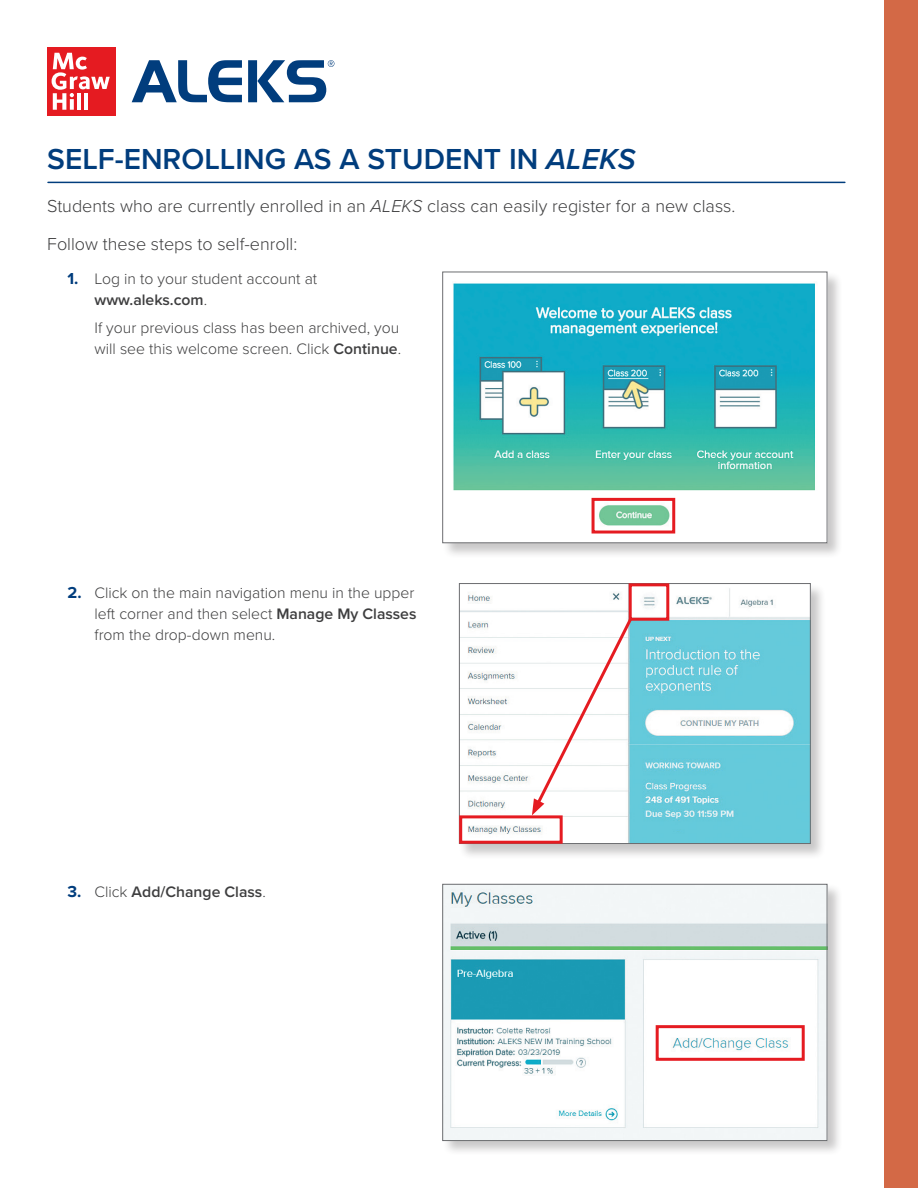
<style>
.page{position:relative;width:918px;height:1188px;background:#fff}
.page>*{position:absolute;margin:0;border:0;box-sizing:border-box;transform-origin:0 0}
.FL-Header_B__H3{font:600 30px "Proxima Nova";color:#013d7d}
.FL-Intro_Copy{font:300 18px "Proxima Nova";color:#3e3e3f}
.FL-Body_Copy__P{font:300 15.75px/21px "Proxima Nova";color:#3e3e3f}
.t1{font:600 15.75px "Proxima Nova";color:#3e3e3f}
.s1{font-style:italic}
.s2{font-weight:700;font-size:16.5px;color:#013d7d}
.s3{font-weight:600}
.s4{font-weight:300}
</style>
<div class="page">
<div style="left:884px;top:0;width:34px;height:1188px;background:#d36946"></div>
<div style="left:47px;top:47px;width:68px;height:68px;background:#e51b21"></div>
<svg style="left:52px;top:53px;width:58px;height:57px"></svg>
<svg style="left:132px;top:60px;width:202px;height:42px"></svg>
<hr style="left:48px;top:182px;width:797px;height:1px;background:#013d7d">
<div style="left:442px;top:883px;width:401px;height:274px;background:#231f20;opacity:.25"></div>
<img style="left:444px;top:886px;width:381px;height:253px">
<div style="left:442px;top:884px;width:385px;height:257px;border:1px solid #6c6d70"></div>
<div style="left:656px;top:1025px;width:149px;height:36px;border:3px solid #e51b21"></div>
<div style="left:442px;top:271px;width:401px;height:288px;background:#231f20;opacity:.25"></div>
<img style="left:444px;top:274px;width:381px;height:267px">
<div style="left:442px;top:272px;width:385px;height:271px;border:1px solid #6c6d70"></div>
<div style="left:592px;top:498px;width:83px;height:36px;border:3px solid #e51b21"></div>
<div style="left:459px;top:583px;width:367px;height:277px;background:#231f20;opacity:.25"></div>
<img style="left:461px;top:585px;width:348px;height:257px">
<div style="left:459px;top:583px;width:352px;height:261px;border:1px solid #6c6d70"></div>
<div style="left:629px;top:583px;width:40px;height:38px;border:3px solid #e51b21"></div>
<div style="left:459px;top:815px;width:104px;height:29px;border:3px solid #e51b21"></div>
<svg style="left:532px;top:615px;width:103px;height:200px"></svg>
<p class="FL-Header_B__H3" style="left:47px;top:137px;width:590px">SELF-ENROLLING AS A STUDENT IN <span class="s1">ALEKS</span></p>
<p class="FL-Intro_Copy" style="left:47px;top:193px;width:690px">Students who are currently enrolled in an <span class="s1">ALEKS</span> class can easily register for a new class.</p>
<p class="FL-Intro_Copy" style="left:47px;top:231px;width:252px">Follow these steps to self-enroll:</p>
<p class="FL-Body_Copy__P" style="left:94px;top:268px;width:224px;text-indent:-27px"><span class="s2">1.</span> Log in to your student account at <span class="s3">www.aleks.com</span>.</p>
<p class="FL-Body_Copy__P" style="left:94px;top:317px;width:308px">If your previous class has been archived, you will see this welcome screen. Click <span class="s3">Continue</span>.</p>
<p class="FL-Body_Copy__P" style="left:94px;top:581px;width:324px;text-indent:-27px"><span class="s2">2.</span> Click on the main navigation menu in the upper left corner and then select <span class="s3">Manage My Classes </span>from the drop-down menu.</p>
<p class="t1" style="left:68px;top:880px;width:200px"><span class="s2">3.</span> <span class="s4">Click</span> Add/Change Class<span class="s4">.</span></p>
</div>
